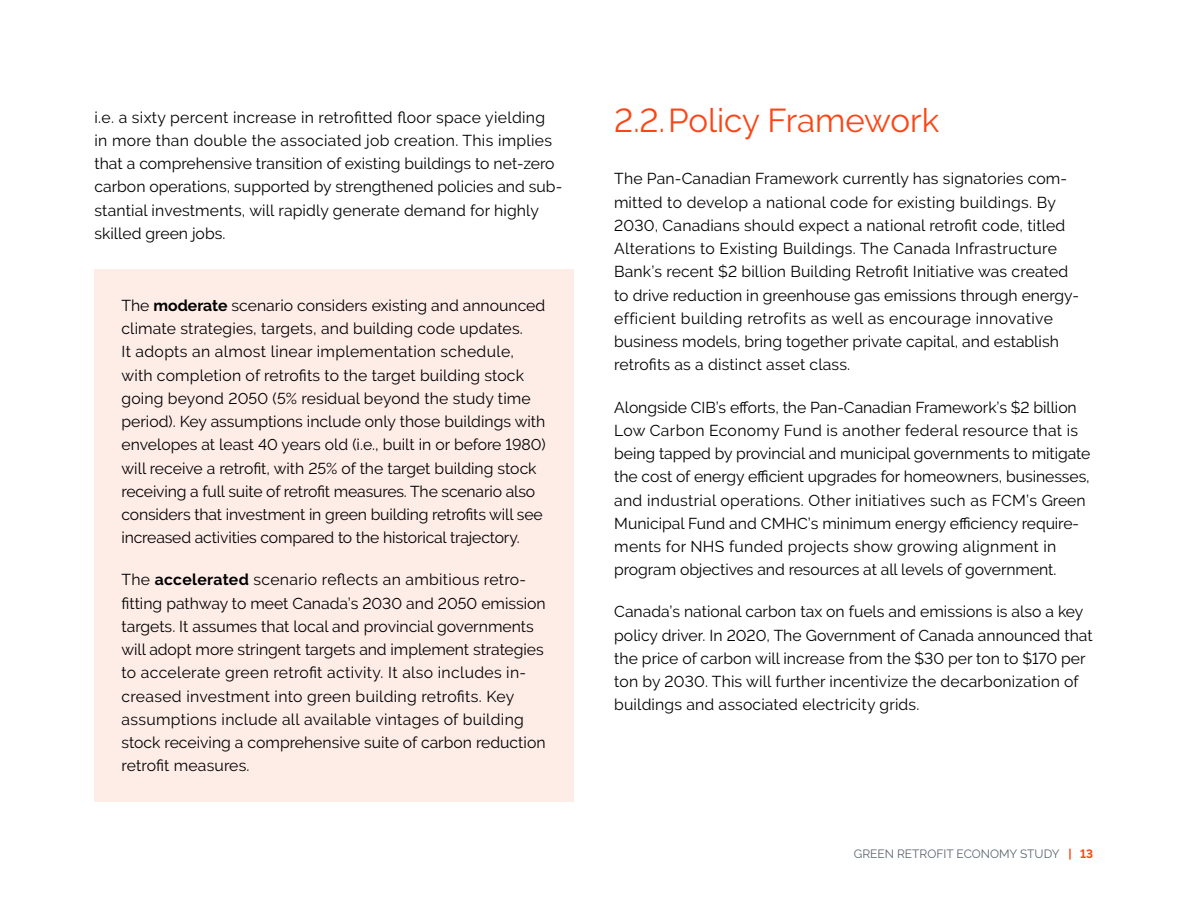
<style>
.page{position:relative;width:1188px;height:918px;background:#fff}
.page>*{position:absolute;margin:0;border:0;box-sizing:border-box;transform-origin:0 0}
.Section_Subtitle{font:33px "Raleway Regular Lining Figs";color:#fa4616}
.Body{font:15.75px/23.2px "Raleway Regular Lining Figs";color:#000}
.t1{font:12px "Raleway";color:#5b6770}
.s1{font-family:"Raleway Bold Lining Figs"}
.s2{font-family:"Raleway Bold Lining Figs";color:#fa4616}
</style>
<div class="page">
<div style="left:94px;top:269px;width:480px;height:533px;background:#feece7"></div>
<p class="Body" style="left:94px;top:105px;width:469px">i.e. a sixty percent increase in retrofitted floor space yielding<br>in more than double the associated job creation. This implies that a comprehensive transition of existing buildings to net-zero carbon operations, supported by strengthened policies and sub&shy;stantial investments, will rapidly generate demand for highly skilled green jobs.</p>
<p class="Body" style="left:121px;top:294px;width:426px">The <span class="s1">moderate</span> scenario considers existing and announced climate strategies, targets, and building code updates.<br>It adopts an almost linear implementation schedule, with completion of retrofits to the target building stock going beyond 2050 (5% residual beyond the study time period). Key assumptions include only those buildings with envelopes at least 40 years old (i.e., built in or before 1980) will receive a retrofit, with 25% of the target building stock receiving a full suite of retrofit measures. The scenario also considers that investment in green building retrofits will see increased activities compared to the historical trajectory.</p>
<p class="Body" style="left:121px;top:568px;width:426px">The <span class="s1">accelerated</span> scenario reflects an ambitious retro&shy;fitting pathway to meet Canada’s 2030 and 2050 emission targets. It assumes that local and provincial governments will adopt more stringent targets and implement strategies to accelerate green retrofit activity. It also includes in&shy;creased investment into green building retrofits. Key assumptions include all available vintages of building stock receiving a comprehensive suite of carbon reduction retrofit measures.</p>
<p class="Section_Subtitle" style="left:614px;top:101px;width:326px">2.2.Policy Framework</p>
<p class="Body" style="left:614px;top:167px;width:466px">The Pan-Canadian Framework currently has signatories com&shy;mitted to develop a national code for existing buildings. By 2030, Canadians should expect a national retrofit code, titled Alterations to Existing Buildings. The Canada Infrastructure Bank’s recent $2 billion Building Retrofit Initiative was created to drive reduction in greenhouse gas emissions through energy&shy;efficient building retrofits as well as encourage innovative business models, bring together private capital, and establish retrofits as a distinct asset class.</p>
<p class="Body" style="left:614px;top:395px;width:478px">Alongside CIB’s efforts, the Pan-Canadian Framework’s $2 billion Low Carbon Economy Fund is another federal resource that is being tapped by provincial and municipal governments to mitigate the cost of energy efficient upgrades for homeowners, businesses, and industrial operations. Other initiatives such as FCM’s Green Municipal Fund and CMHC’s minimum energy efficiency require&shy;ments for NHS funded projects show growing alignment in program objectives and resources at all levels of government.</p>
<p class="Body" style="left:614px;top:600px;width:480px">Canada’s national carbon tax on fuels and emissions is also a key policy driver. In 2020, The Government of Canada announced that the price of carbon will increase from the $30 per ton to $170 per ton by 2030. This will further incentivize the decarbonization of buildings and associated electricity grids.</p>
<p class="t1" style="left:854px;top:847px;width:241px">GREEN RETROFIT ECONOMY STUDY <span class="s2">| 13</span></p>
</div>
